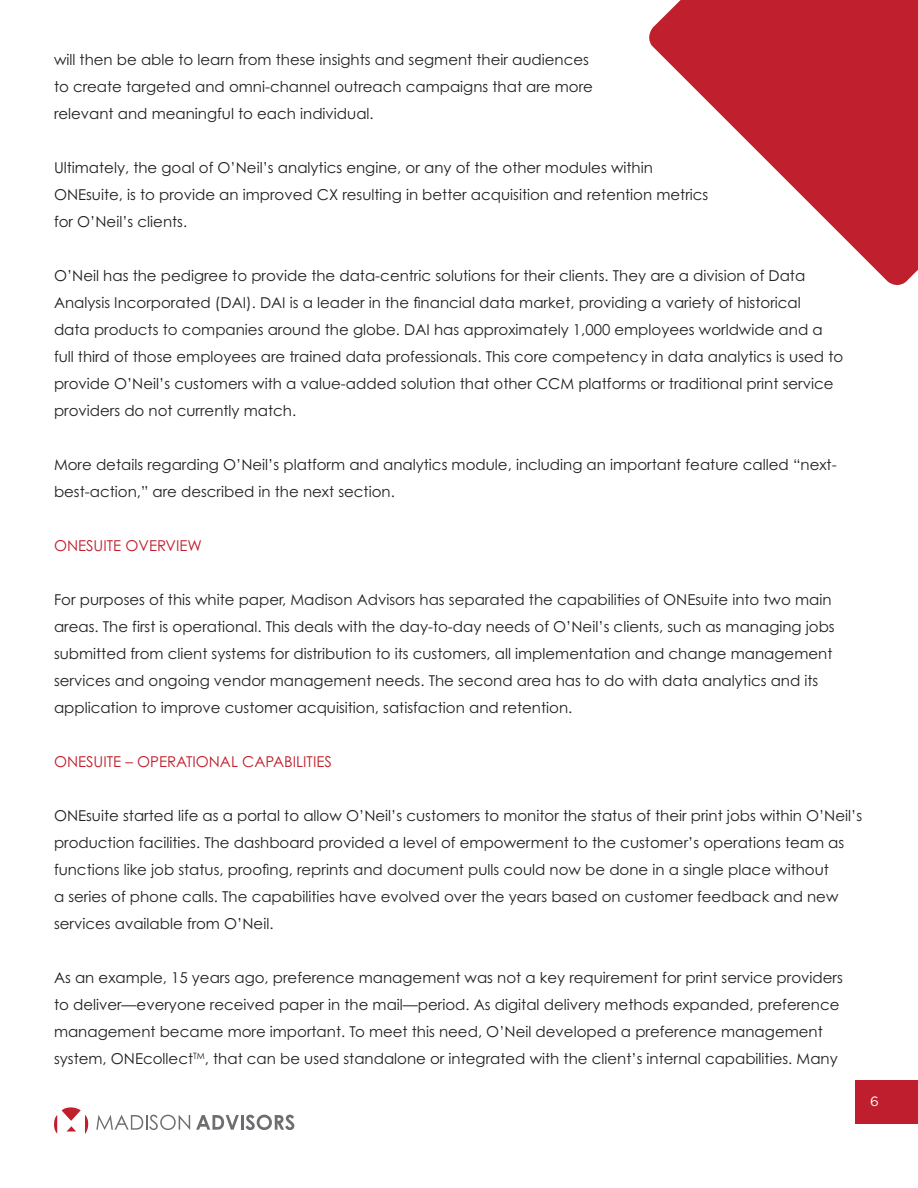
<style>
.page{position:relative;width:918px;height:1188px;background:#fff}
.page>*{position:absolute;margin:0;border:0;box-sizing:border-box;transform-origin:0 0}
.Paragraph_Style_1{font:15px/27px "Century Gothic Pro";color:#231f20}
.Paragraph_Style_1-2{font:15px "Century Gothic Pro";color:#c01f2e}
.t1{font:13.5px "Gotham";color:#fff}
.s1{font-family:"Century Gothic"}
</style>
<div class="page">
<div style="left:855px;top:1080px;width:63px;height:44px;background:#bf1e2e"></div>
<svg style="left:54px;top:1107px;width:35px;height:27px"></svg>
<svg style="left:96px;top:1115px;width:94px;height:15px"></svg>
<svg style="left:196px;top:1115px;width:43px;height:15px"></svg>
<hr style="left:241px;top:1115px;width:3px;height:15px;background:#6d6e71">
<svg style="left:246px;top:1115px;width:48px;height:15px"></svg>
<svg style="left:649px;top:0;width:269px;height:285px;fill:#c01f2e"></svg>
<p class="Paragraph_Style_1" style="left:54px;top:46px;width:540px">will then be able to learn from these insights and segment their audiences to create targeted and omni-channel outreach campaigns that are more relevant and meaningful to each individual.</p>
<p class="Paragraph_Style_1" style="left:54px;top:154px;width:656px">Ultimately, the goal of O’Neil’s analytics engine, or any of the other modules within<br>ONEsuite, is to provide an improved CX resulting in better acquisition and retention metrics for O’Neil’s clients.</p>
<p class="Paragraph_Style_1" style="left:54px;top:262px;width:791px">O’Neil has the pedigree to provide the data-centric solutions for their clients. They are a division of Data Analysis Incorporated (DAI). DAI is a leader in the financial data market, providing a variety of historical<br>data products to companies around the globe. DAI has approximately 1,000 employees worldwide and a full third of those employees are trained data professionals. This core competency in data analytics is used to provide O’Neil’s customers with a value-added solution that other CCM platforms or traditional print service providers do not currently match.</p>
<p class="Paragraph_Style_1" style="left:54px;top:451px;width:784px">More details regarding O’Neil’s platform and analytics module, including an important feature called “next&shy;best-action<span class="s1">,</span>” are described in the next section.</p>
<p class="Paragraph_Style_1-2" style="left:54px;top:536px;width:149px">ONESUITE OVERVIEW</p>
<p class="Paragraph_Style_1" style="left:54px;top:586px;width:782px">For purposes of this white paper, Madison Advisors has separated the capabilities of ONEsuite into two main areas. The first is operational. This deals with the day-to-day needs of O’Neil’s clients, such as managing jobs submitted from client systems for distribution to its customers, all implementation and change management services and ongoing vendor management needs. The second area has to do with data analytics and its application to improve customer acquisition, satisfaction and retention.</p>
<p class="Paragraph_Style_1-2" style="left:54px;top:752px;width:279px">ONESUITE – OPERATIONAL CAPABILITIES</p>
<p class="Paragraph_Style_1" style="left:54px;top:802px;width:810px">ONEsuite started life as a portal to allow O’Neil’s customers to monitor the status of their print jobs within O’Neil’s production facilities. The dashboard provided a level of empowerment to the customer’s operations team as functions like job status, proofing, reprints and document pulls could now be done in a single place without<br>a series of phone calls. The capabilities have evolved over the years based on customer feedback and new services available from O’Neil.</p>
<p class="Paragraph_Style_1" style="left:54px;top:964px;width:790px">As an example, 15 years ago, preference management was not a key requirement for print service providers to deliver—everyone received paper in the mail—period. As digital delivery methods expanded, preference management became more important. To meet this need, O’Neil developed a preference management system, ONEcollect<sup>TM</sup>, that can be used standalone or integrated with the client’s internal capabilities. Many</p>
<p class="t1" style="left:870px;top:1092px;width:10px">6</p>
</div>
